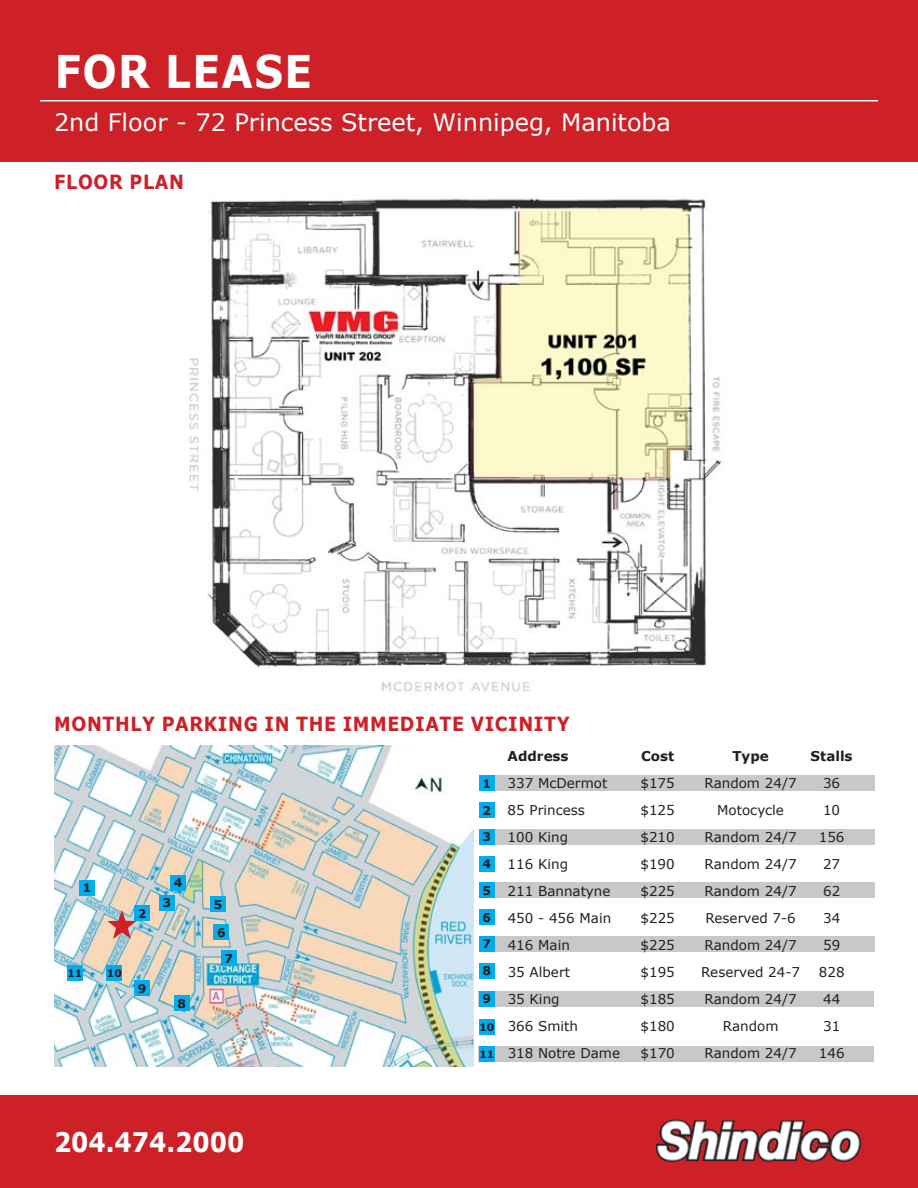
<style>
.page{position:relative;width:918px;height:1188px;background:#fff}
.page>*{position:absolute;margin:0;border:0;box-sizing:border-box;transform-origin:0 0}
.t1{font:700 45px "Verdana";letter-spacing:.035em;color:#fff;scale:.9 1}
.t2{font:700 27px "Verdana";color:#fff;scale:.9 1}
.t3{font:24px "Verdana";color:#fff}
.t4{font:700 19.5px "Verdana";letter-spacing:.035em;color:#cd2027;scale:.9 1}
.t5{font:13.5px "Verdana";color:#231f20}
.t6{font:700 13.5px "Verdana";color:#231f20}
.t7{font:700 12px/26.2px "Verdana";color:#231f20;text-align:center}
.t8{font:700 10.5px "Verdana";color:#231f20}
</style>
<div class="page">
<div style="left:0;top:0;width:918px;height:162px;background:#cd2027"></div>
<div style="left:0;top:1096px;width:918px;height:92px;background:#cd2027"></div>
<img style="left:655px;top:1120px;width:207px;height:42px">
<hr style="left:40px;top:100px;width:838px;height:1px;background:#fff">
<img style="left:189px;top:198px;width:533px;height:494px">
<div style="left:479px;top:776px;width:395px;height:15px;background:#c7c8ca"></div>
<div style="left:479px;top:829px;width:395px;height:15px;background:#c7c8ca"></div>
<div style="left:479px;top:883px;width:395px;height:15px;background:#c7c8ca"></div>
<div style="left:479px;top:936px;width:395px;height:15px;background:#c7c8ca"></div>
<div style="left:478px;top:991px;width:396px;height:15px;background:#c7c8ca"></div>
<div style="left:478px;top:1046px;width:396px;height:15px;background:#c7c8ca"></div>
<div style="left:479px;top:776px;width:15px;height:15px;background:#00aeef"></div>
<div style="left:479px;top:963px;width:15px;height:15px;background:#00aeef"></div>
<div style="left:479px;top:803px;width:15px;height:15px;background:#00aeef"></div>
<div style="left:479px;top:991px;width:15px;height:15px;background:#00aeef"></div>
<div style="left:479px;top:1046px;width:15px;height:15px;background:#00aeef"></div>
<div style="left:479px;top:1019px;width:15px;height:15px;background:#00aeef"></div>
<div style="left:479px;top:856px;width:15px;height:15px;background:#00aeef"></div>
<div style="left:479px;top:910px;width:15px;height:15px;background:#00aeef"></div>
<div style="left:479px;top:829px;width:15px;height:15px;background:#00aeef"></div>
<div style="left:479px;top:883px;width:15px;height:15px;background:#00aeef"></div>
<div style="left:479px;top:936px;width:15px;height:15px;background:#00aeef"></div>
<img style="left:54px;top:745px;width:420px;height:321px">
<div style="left:79px;top:880px;width:15px;height:15px;background:#00aeef"></div>
<div style="left:135px;top:906px;width:15px;height:15px;background:#00aeef"></div>
<div style="left:159px;top:895px;width:15px;height:15px;background:#00aeef"></div>
<div style="left:171px;top:875px;width:15px;height:15px;background:#00aeef"></div>
<div style="left:211px;top:897px;width:15px;height:15px;background:#00aeef"></div>
<div style="left:214px;top:924px;width:15px;height:16px;background:#00aeef"></div>
<div style="left:221px;top:951px;width:15px;height:15px;background:#00aeef"></div>
<div style="left:174px;top:996px;width:15px;height:15px;background:#00aeef"></div>
<div style="left:135px;top:980px;width:15px;height:16px;background:#00aeef"></div>
<div style="left:107px;top:965px;width:15px;height:15px;background:#00aeef"></div>
<div style="left:67px;top:966px;width:15px;height:15px;background:#00aeef"></div>
<svg style="left:107px;top:910px;width:29px;height:29px"></svg>
<h1 class="t1" style="left:55px;top:40px;width:288px">FOR LEASE</h1>
<h3 class="t3" style="left:54px;top:106px;width:618px">2nd Floor - 72 Princess Street, Winnipeg, Manitoba</h3>
<h3 class="t4" style="left:54px;top:168px;width:145px">FLOOR PLAN</h3>
<h3 class="t4" style="left:54px;top:710px;width:574px">MONTHLY PARKING IN THE IMMEDIATE VICINITY</h3>
<p class="t7" style="left:83px;top:875px;width:10px">1</p>
<p class="t7" style="left:138px;top:900px;width:10px">2</p>
<p class="t7" style="left:174px;top:869px;width:10px">4</p>
<p class="t7" style="left:162px;top:890px;width:10px">3</p>
<p class="t8" style="left:67px;top:966px;width:16px">11</p>
<p class="t8" style="left:107px;top:966px;width:16px">10</p>
<p class="t7" style="left:138px;top:975px;width:10px">9</p>
<p class="t7" style="left:177px;top:990px;width:10px">8</p>
<p class="t7" style="left:214px;top:891px;width:10px">5</p>
<p class="t7" style="left:217px;top:919px;width:17px">6<br>7</p>
<h2 class="t2" style="left:54px;top:1123px;width:213px">204.474.2000</h2>
<p class="t7" style="left:483px;top:770px;width:10px">1</p>
<p class="t7" style="left:483px;top:797px;width:10px">2</p>
<p class="t7" style="left:483px;top:824px;width:10px">3</p>
<p class="t7" style="left:483px;top:850px;width:10px">4</p>
<p class="t7" style="left:483px;top:877px;width:10px">5</p>
<p class="t7" style="left:483px;top:904px;width:10px">6</p>
<p class="t7" style="left:483px;top:931px;width:10px">7</p>
<p class="t7" style="left:483px;top:957px;width:10px">8</p>
<p class="t7" style="left:483px;top:985px;width:10px">9</p>
<p class="t8" style="left:479px;top:1019px;width:16px">10</p>
<p class="t8" style="left:479px;top:1047px;width:16px">11</p>
<p class="t6" style="left:508px;top:746px;width:63px">Address</p>
<p class="t6" style="left:641px;top:746px;width:35px">Cost</p>
<p class="t6" style="left:732px;top:746px;width:38px">Type</p>
<p class="t6" style="left:811px;top:746px;width:43px">Stalls</p>
<p class="t5" style="left:508px;top:773px;width:101px">337 McDermot</p>
<p class="t5" style="left:640px;top:773px;width:36px">$175</p>
<p class="t5" style="left:705px;top:773px;width:94px">Random 24/7</p>
<p class="t5" style="left:823px;top:773px;width:19px">36</p>
<p class="t5" style="left:508px;top:800px;width:79px">85 Princess</p>
<p class="t5" style="left:640px;top:800px;width:36px">$125</p>
<p class="t5" style="left:717px;top:800px;width:68px">Motocycle</p>
<p class="t5" style="left:823px;top:800px;width:19px">10</p>
<p class="t5" style="left:508px;top:827px;width:62px">100 King</p>
<p class="t5" style="left:640px;top:827px;width:36px">$210</p>
<p class="t5" style="left:705px;top:827px;width:94px">Random 24/7</p>
<p class="t5" style="left:819px;top:827px;width:27px">156</p>
<p class="t5" style="left:508px;top:854px;width:62px">116 King</p>
<p class="t5" style="left:640px;top:854px;width:36px">$190</p>
<p class="t5" style="left:705px;top:854px;width:94px">Random 24/7</p>
<p class="t5" style="left:823px;top:854px;width:19px">27</p>
<p class="t5" style="left:508px;top:881px;width:104px">211 Bannatyne</p>
<p class="t5" style="left:640px;top:881px;width:36px">$225</p>
<p class="t5" style="left:705px;top:881px;width:94px">Random 24/7</p>
<p class="t5" style="left:823px;top:881px;width:19px">62</p>
<p class="t5" style="left:508px;top:908px;width:105px">450 - 456 Main</p>
<p class="t5" style="left:641px;top:908px;width:36px">$225</p>
<p class="t5" style="left:706px;top:908px;width:92px">Reserved 7-6</p>
<p class="t5" style="left:823px;top:908px;width:19px">34</p>
<p class="t5" style="left:508px;top:935px;width:64px">416 Main</p>
<p class="t5" style="left:641px;top:935px;width:36px">$225</p>
<p class="t5" style="left:705px;top:935px;width:94px">Random 24/7</p>
<p class="t5" style="left:823px;top:935px;width:19px">59</p>
<p class="t5" style="left:508px;top:962px;width:64px">35 Albert</p>
<p class="t5" style="left:641px;top:962px;width:36px">$195</p>
<p class="t5" style="left:701px;top:962px;width:100px">Reserved 24-7</p>
<p class="t5" style="left:819px;top:962px;width:27px">828</p>
<p class="t5" style="left:508px;top:989px;width:53px">35 King</p>
<p class="t5" style="left:641px;top:989px;width:36px">$185</p>
<p class="t5" style="left:705px;top:989px;width:94px">Random 24/7</p>
<p class="t5" style="left:823px;top:989px;width:19px">44</p>
<p class="t5" style="left:508px;top:1016px;width:72px">366 Smith</p>
<p class="t5" style="left:641px;top:1016px;width:36px">$180</p>
<p class="t5" style="left:723px;top:1016px;width:57px">Random</p>
<p class="t5" style="left:823px;top:1016px;width:19px">31</p>
<p class="t5" style="left:508px;top:1043px;width:114px">318 Notre Dame</p>
<p class="t5" style="left:641px;top:1043px;width:36px">$170</p>
<p class="t5" style="left:705px;top:1043px;width:94px">Random 24/7</p>
<p class="t5" style="left:819px;top:1043px;width:27px">146</p>
</div>
